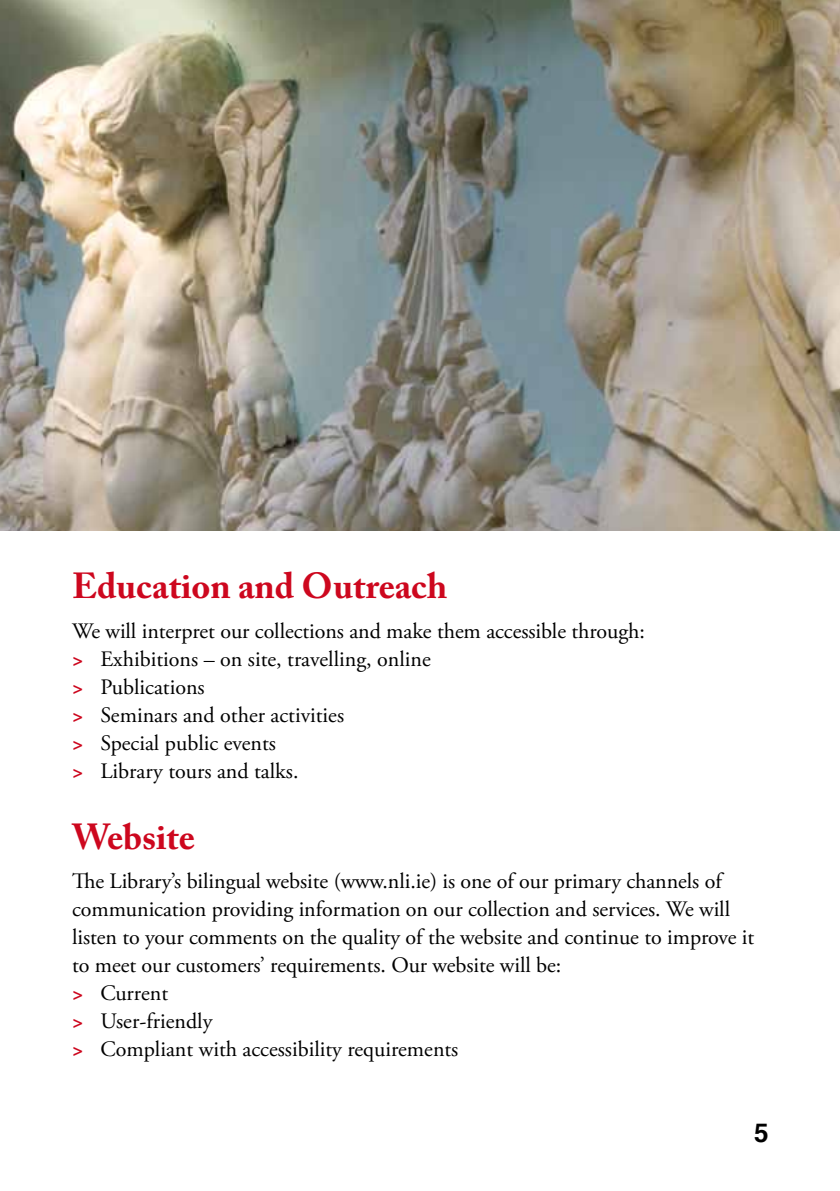
<style>
.page{position:relative;width:840px;height:1191px;background:#fff}
.page>*{position:absolute;margin:0;border:0;box-sizing:border-box;transform-origin:0 0}
.t1{font:700 36px "Adobe Caslon Pro";color:#cd071e}
.t2{font:700 26px "Helvetica";color:#000}
.t3{font:22px/28px "Adobe Garamond Pro";letter-spacing:-.005em;color:#000}
.s1{font-weight:700;color:#cd071e}
</style>
<div class="page">
<img style="left:0;top:0;width:839px;height:531px">
<h1 class="t1" style="left:72px;top:564px;width:376px">Education and Outreach</h1>
<p class="t3" style="left:72px;top:617px;width:574px">We will interpret our collections and make them accessible through: <span class="s1">&gt;</span> Exhibitions – on site, travelling, online<br><span class="s1">&gt;</span> Publications<br><span class="s1">&gt;</span> Seminars and other activities<br><span class="s1">&gt;</span> Special public events<br><span class="s1">&gt;</span> Library tours and talks.</p>
<h1 class="t1" style="left:72px;top:815px;width:124px">Website</h1>
<p class="t3" style="left:72px;top:868px;width:683px">The Library’s bilingual website (www.nli.ie) is one of our primary channels of communication providing information on our collection and services. We will listen to your comments on the quality of the website and continue to improve it to meet our customers’ requirements. Our website will be:<br><span class="s1">&gt;</span> Current<br><span class="s1">&gt;</span> User-friendly<br><span class="s1">&gt;</span> Compliant with accessibility requirements</p>
<p class="t2" style="left:753px;top:1109px;width:16px">5</p>
</div>
